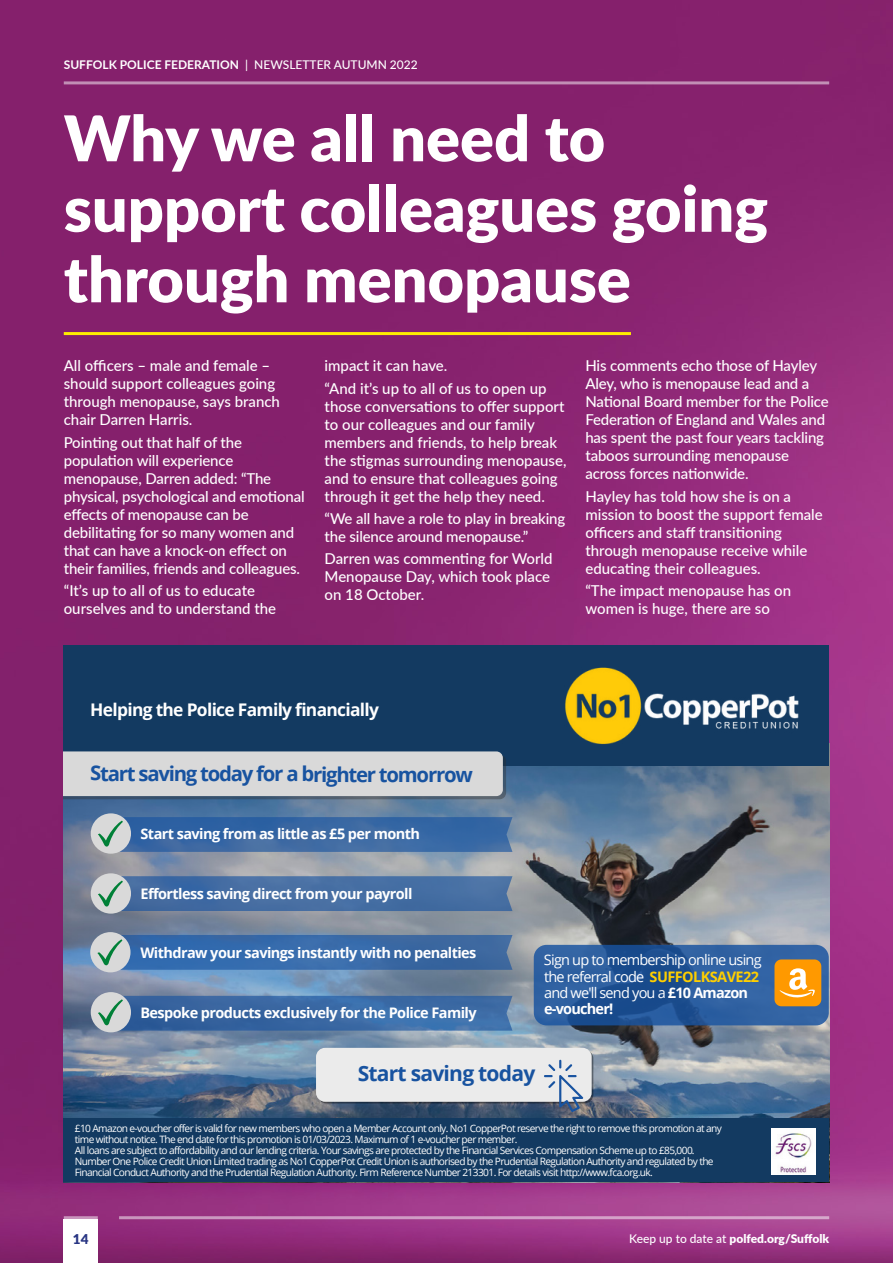
<style>
.page{position:relative;width:893px;height:1263px;background:#fff}
.page>*{position:absolute;margin:0;border:0;box-sizing:border-box;transform-origin:0 0}
.t1{font:900 63px/70.5px "Lato";color:#fff}
.t2{font:700 21px "Open Sans";letter-spacing:-.035em;color:#1853a0}
.t3{font:700 20.25px "Open Sans";letter-spacing:-.065em;color:#1853a0}
.t4{font:700 17.4px "Open Sans";letter-spacing:-.04em;color:#fff}
.t5{font:500 15px/18px "Lato";letter-spacing:-.005em;color:#fff}
.t6{font:700 14.55px "Open Sans";letter-spacing:-.04em;color:#fff}
.t7{font:14.55px/16.4px "Open Sans";letter-spacing:-.055em;color:#fff}
.t8{font:900 13.5px "Lato";color:#283583}
.t9{font:700 12px "Lato";color:#fff}
.t10{font:900 12px "Lato";color:#fff}
.t11{font:10.2px/10.9px "Open Sans";letter-spacing:-.06em;color:#fff}
.s1{font-weight:500}
.s2{font-weight:700;color:#ffcf00}
.s3{font-weight:700}
</style>
<div class="page">
<img style="left:0;top:0;width:893px;height:1263px">
<hr style="left:64px;top:332px;width:567px;height:3px;background:#ffed00">
<div style="left:64px;top:1219px;width:34px;height:44px;background:#fff"></div>
<hr style="left:64px;top:1216px;width:34px;height:3px;background:#fff">
<hr style="left:119px;top:1216px;width:710px;height:3px;background:#fff">
<hr style="left:64px;top:81px;width:765px;height:3px;background:#fff">
<img style="left:64px;top:765px;width:765px;height:353px">
<div style="left:64px;top:645px;width:765px;height:120px;background:#133a61"></div>
<svg style="left:64px;top:751px;width:442px;height:48px;background:#ccced0"></svg>
<img style="left:551px;top:667px;width:248px;height:108px">
<div style="left:64px;top:1118px;width:765px;height:64px;background:#133a61"></div>
<img style="left:771px;top:1128px;width:45px;height:46px">
<svg style="left:534px;top:945px;width:295px;height:80px;background:#295a9b"></svg>
<div style="left:91px;top:873px;width:40px;height:41px;background:#d9d9d9;border-radius:50%"></div>
<svg style="left:98px;top:876px;width:414px;height:35px;background:#4f75a5"></svg>
<div style="left:91px;top:813px;width:40px;height:41px;background:#d9d9d9;border-radius:50%"></div>
<svg style="left:98px;top:817px;width:414px;height:35px;background:#426fa5"></svg>
<div style="left:90px;top:932px;width:41px;height:40px;background:#d9d9d9;border-radius:50%"></div>
<svg style="left:97px;top:935px;width:415px;height:35px;background:#4271aa"></svg>
<div style="left:91px;top:992px;width:40px;height:40px;background:#d9d9d9;border-radius:50%"></div>
<svg style="left:98px;top:996px;width:414px;height:35px;background:#4370a5"></svg>
<svg style="left:774px;top:959px;width:47px;height:47px;background:#f7a52b"></svg>
<div style="left:316px;top:1048px;width:276px;height:54px;background:#ebebeb;border-radius:9px"></div>
<svg style="left:544px;top:1060px;width:39px;height:52px"></svg>
<p class="t9" style="left:64px;top:56px;width:356px">SUFFOLK POLICE FEDERATION <span class="s1">| NEWSLETTER AUTUMN 2022</span></p>
<h1 class="t1" style="left:64px;top:100px;width:706px">Why we all need to support colleagues going through menopause</h1>
<p class="t5" style="left:64px;top:356px;width:218px">All officers – male and female – should support colleagues going through menopause, says branch chair Darren Harris.</p>
<p class="t5" style="left:64px;top:432px;width:242px">Pointing out that half of the population will experience menopause, Darren added: “The physical, psychological and emotional effects of menopause can be debilitating for so many women and that can have a knock-on effect on their families, friends and colleagues.</p>
<p class="t5" style="left:64px;top:581px;width:214px">“It’s up to all of us to educate ourselves and to understand the</p>
<p class="t5" style="left:325px;top:354px;width:223px;line-height:22.2px">impact it can have.<br>“And it’s up to all of us to open up</p>
<p class="t5" style="left:325px;top:396px;width:243px">those conversations to offer support to our colleagues and our family members and friends, to help break the stigmas surrounding menopause, and to ensure that colleagues going through it get the help they need.</p>
<p class="t5" style="left:325px;top:509px;width:242px">“We all have a role to play in breaking the silence around menopause.”</p>
<p class="t5" style="left:325px;top:549px;width:229px">Darren was commenting for World<br>Menopause Day, which took place on 18 October.</p>
<p class="t5" style="left:585px;top:356px;width:245px">His comments echo those of Hayley Aley, who is menopause lead and a National Board member for the Police Federation of England and Wales and has spent the past four years tackling taboos surrounding menopause across forces nationwide.</p>
<p class="t5" style="left:585px;top:486px;width:239px">Hayley has told how she is on a mission to boost the support female officers and staff transitioning through menopause receive while educating their colleagues.</p>
<p class="t5" style="left:585px;top:581px;width:207px">“The impact menopause has on women is huge, there are so</p>
<p class="t4" style="left:90px;top:697px;width:290px">Helping the Police Family financially</p>
<h3 class="t3" style="left:90px;top:760px;width:384px">Start saving today for a brighter tomorrow</h3>
<p class="t6" style="left:141px;top:823px;width:281px">Start saving from as little as £5 per month</p>
<p class="t6" style="left:140px;top:883px;width:274px">Effortless saving direct from your payroll</p>
<p class="t6" style="left:141px;top:942px;width:337px">Withdraw your savings instantly with no penalties</p>
<p class="t6" style="left:140px;top:1002px;width:338px">Bespoke products exclusively for the Police Family</p>
<p class="t7" style="left:544px;top:952px;width:219px">Sign up to membership online using the referral code <span class="s2">SUFFOLKSAVE22 </span>and we'll send you a <span class="s3">£10 Amazon e-voucher!</span></p>
<h2 class="t2" style="left:358px;top:1058px;width:179px">Start saving today</h2>
<p class="t11" style="left:75px;top:1123px;width:649px">£10 Amazon e-voucher offer is valid for new members who open a Member Account only. No1 CopperPot reserve the right to remove this promotion at any time without notice. The end date for this promotion is 01/03/2023. Maximum of 1 e-voucher per member.<br>All loans are subject to affordability and our lending criteria. Your savings are protected by the Financial Services Compensation Scheme up to £85,000.<br>Number One Police Credit Union Limited trading as No1 CopperPot Credit Union is authorised by the Prudential Regulation Authority and regulated by the Financial Conduct Authority and the Prudential Regulation Authority. Firm Reference Number 213301. For details visit http://www.fca.org.uk.</p>
<p class="t8" style="left:73px;top:1229px;width:17px">14</p>
<p class="t10" style="left:629px;top:1229px;width:201px"><span class="s1">Keep up to date at</span> polfed.org/Suffolk</p>
</div>
